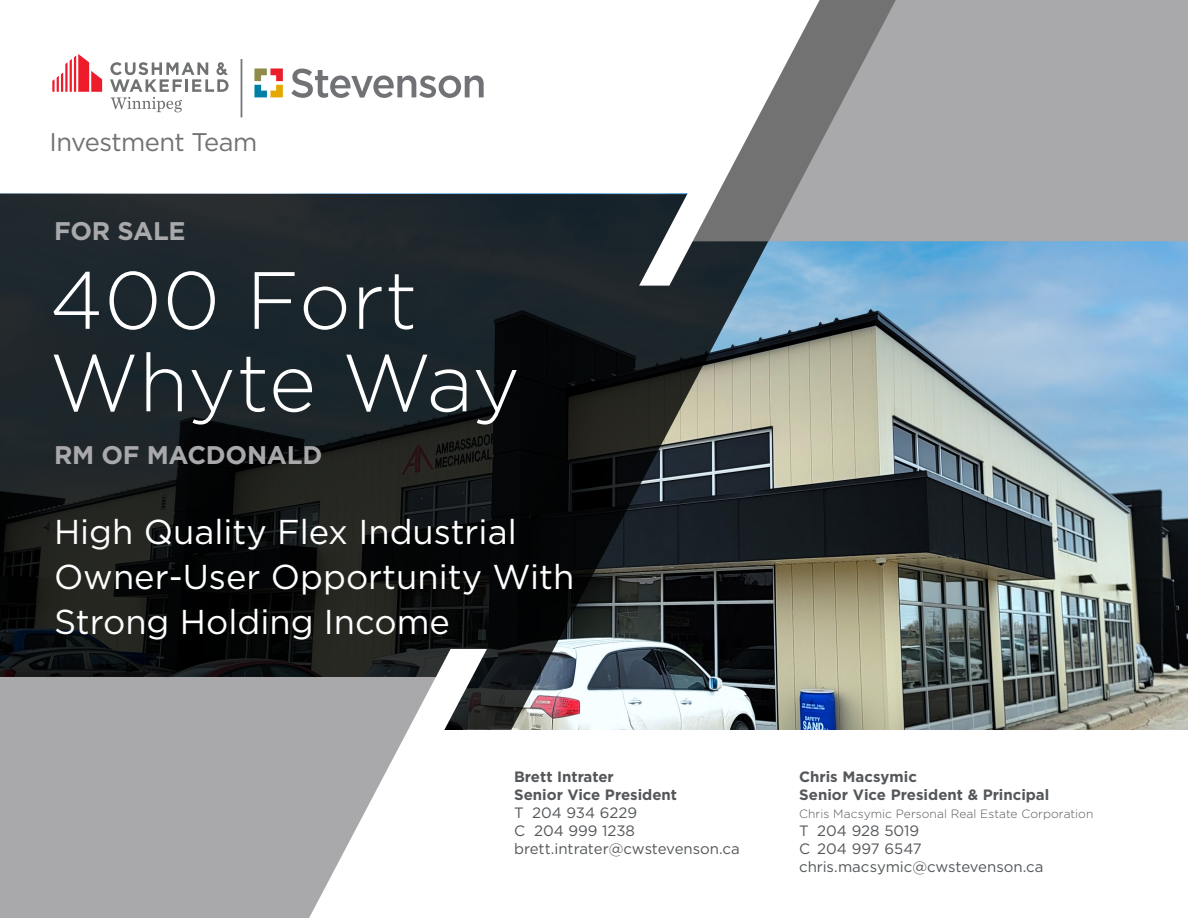
<style>
.page{position:relative;width:1188px;height:918px;background:#fff}
.page>*{position:absolute;margin:0;border:0;box-sizing:border-box;transform-origin:0 0}
.Cover_-_Title_-_58_p{font:300 81px/82.5px "Gotham";color:#fff}
.Cover_-_Subhead_-_26{font:34.5px/45px "Gotham";color:#fff}
.Cover_-_Subhead_-_26-2{font:700 25.5px "Gotham";letter-spacing:-.01em;color:#a9a8aa}
.t1{font:25.5px "Gotham";letter-spacing:-.02em;color:#717271}
.side_bar_bold_copy{font:15px "Gotham";color:#54575a}
.side_bar_bold_copy-2{font:700 15px/18px "Gotham";color:#54575a}
.t2{font:300 12px "Gotham";letter-spacing:.005em;color:#54575a}
.s1{font-weight:400}
</style>
<div class="page">
<img style="left:793px;top:241px;width:395px;height:489px">
<svg style="left:52px;top:54px;width:50px;height:38px"></svg>
<svg style="left:110px;top:62px;width:119px;height:50px"></svg>
<hr style="left:241px;top:59px;width:1px;height:58px;background:#787a7d">
<svg style="left:291px;top:69px;width:193px;height:29px"></svg>
<svg style="left:254px;top:68px;width:29px;height:29px"></svg>
<div style="left:896px;top:0;width:292px;height:241px;background:#a9a8aa"></div>
<svg style="left:0;top:194px;width:793px;height:536px;background:#242a2c"></svg>
<svg style="left:820px;top:0;width:76px;height:241px;background:#979798"></svg>
<svg style="left:639px;top:0;width:181px;height:286px"></svg>
<div style="left:0;top:677px;width:309px;height:241px;background:#a9a8aa"></div>
<svg style="left:309px;top:649px;width:178px;height:269px"></svg>
<p class="t1" style="left:50px;top:126px;width:209px">Investment Team</p>
<p class="Cover_-_Subhead_-_26-2" style="left:54px;top:214px;width:133px">FOR SALE</p>
<p class="Cover_-_Title_-_58_p" style="left:50px;top:257px;width:472px">400 Fort<br>Whyte Way</p>
<p class="Cover_-_Subhead_-_26-2" style="left:54px;top:439px;width:270px">RM OF MACDONALD</p>
<p class="Cover_-_Subhead_-_26" style="left:54px;top:508px;width:522px">High Quality Flex Industrial<br>Owner-User Opportunity With<br>Strong Holding Income</p>
<p class="side_bar_bold_copy-2" style="left:514px;top:768px;width:101px">Brett Intrater</p>
<p class="side_bar_bold_copy-2" style="left:514px;top:786px;width:165px">Senior Vice President<br><span class="s1">T 204 934 6229</span></p>
<p class="side_bar_bold_copy" style="left:514px;top:821px;width:123px">C 204 999 1238</p>
<p class="side_bar_bold_copy" style="left:514px;top:839px;width:227px">brett.intrater@cwstevenson.ca</p>
<p class="side_bar_bold_copy-2" style="left:799px;top:768px;width:252px">Chris Macsymic<br>Senior Vice President &amp; Principal</p>
<p class="t2" style="left:799px;top:806px;width:296px">Chris Macsymic Personal Real Estate Corporation</p>
<p class="side_bar_bold_copy" style="left:799px;top:821px;width:122px">T 204 928 5019</p>
<p class="side_bar_bold_copy" style="left:799px;top:839px;width:124px">C 204 997 6547</p>
<p class="side_bar_bold_copy" style="left:799px;top:857px;width:246px">chris.macsymic@cwstevenson.ca</p>
</div>
